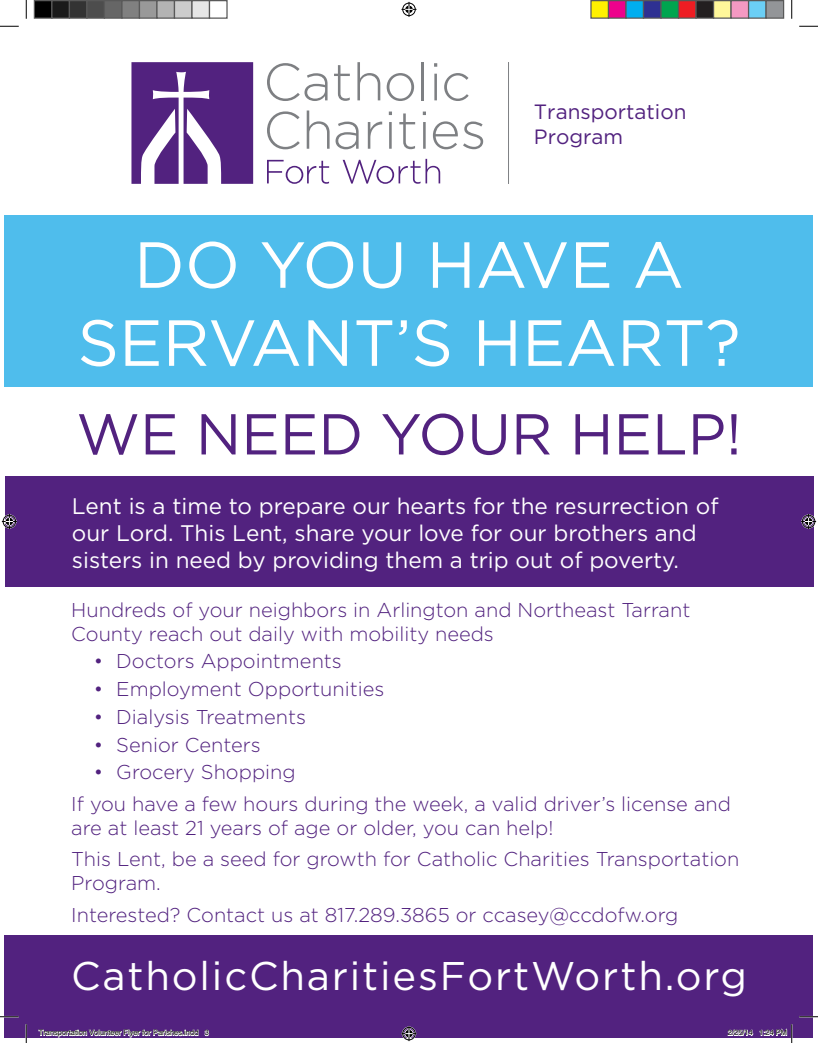
<style>
.page{position:relative;width:818px;height:1043px;background:#fff}
.page>*{position:absolute;margin:0;border:0;box-sizing:border-box;transform-origin:0 0}
.t1{font:65px/78px "Gotham";color:#fff;text-align:center}
.t2{font:57.5px "Gotham";color:#52227f}
.t3{font:40px "Gotham";letter-spacing:.045em;color:#fff}
.t4{font:22.5px/27px "Gotham";color:#fff}
.t5{font:20.75px/24.9px "Gotham";color:#52227f}
.t6{font:300 20px/24px "Gotham";color:#52227f}
.t7{font:7.5px "Helvetica";color:#000}
</style>
<div class="page">
<div style="left:4px;top:935px;width:809px;height:102px;background:#52227f"></div>
<div style="left:4px;top:215px;width:809px;height:171px;background:#4fbdec"></div>
<div style="left:5px;top:476px;width:808px;height:111px;background:#52227f"></div>
<svg style="left:267px;top:63px;width:60px;height:38px"></svg>
<svg style="left:334px;top:65px;width:16px;height:36px"></svg>
<svg style="left:357px;top:62px;width:23px;height:38px"></svg>
<svg style="left:386px;top:73px;width:28px;height:28px"></svg>
<hr style="left:421px;top:62px;width:3px;height:38px;background:#7e8083">
<hr style="left:434px;top:74px;width:3px;height:26px;background:#7e8083">
<svg style="left:434px;top:63px;width:3px;height:4px"></svg>
<svg style="left:444px;top:73px;width:24px;height:28px"></svg>
<svg style="left:267px;top:111px;width:33px;height:38px"></svg>
<svg style="left:307px;top:110px;width:22px;height:39px"></svg>
<svg style="left:335px;top:122px;width:23px;height:27px"></svg>
<svg style="left:368px;top:121px;width:14px;height:28px"></svg>
<hr style="left:389px;top:122px;width:2px;height:27px;background:#7e8083">
<svg style="left:399px;top:113px;width:16px;height:36px"></svg>
<hr style="left:423px;top:122px;width:2px;height:27px;background:#7e8083">
<svg style="left:433px;top:121px;width:50px;height:28px"></svg>
<svg style="left:267px;top:160px;width:62px;height:24px"></svg>
<svg style="left:342px;top:159px;width:98px;height:25px"></svg>
<svg style="left:131px;top:62px;width:122px;height:122px"></svg>
<hr style="left:508px;top:62px;width:1px;height:122px;background:#7e8083">
<svg style="left:0;top:25px;width:19px;height:2px"></svg>
<svg style="left:799px;top:25px;width:19px;height:2px"></svg>
<svg style="left:0;top:1016px;width:19px;height:1px"></svg>
<svg style="left:799px;top:1016px;width:19px;height:1px"></svg>
<svg style="left:25px;top:0;width:2px;height:19px"></svg>
<svg style="left:25px;top:1024px;width:2px;height:18px"></svg>
<svg style="left:791px;top:0;width:1px;height:19px"></svg>
<svg style="left:401px;top:2px;width:15px;height:15px"></svg>
<svg style="left:401px;top:1026px;width:15px;height:15px"></svg>
<svg style="left:2px;top:514px;width:15px;height:15px"></svg>
<svg style="left:801px;top:514px;width:15px;height:15px"></svg>
<div style="left:34px;top:1px;width:18px;height:17px;background:#000"></div>
<div style="left:34px;top:0;width:18px;height:19px;border:1px solid #595959"></div>
<div style="left:52px;top:1px;width:17px;height:17px;background:#1a1a1a"></div>
<div style="left:51px;top:0;width:19px;height:19px;border:1px solid #595959"></div>
<div style="left:69px;top:1px;width:18px;height:17px;background:#333"></div>
<div style="left:69px;top:0;width:19px;height:19px;border:1px solid #595959"></div>
<div style="left:87px;top:1px;width:17px;height:17px;background:#4d4d4d"></div>
<div style="left:86px;top:0;width:19px;height:19px;border:1px solid #595959"></div>
<div style="left:104px;top:1px;width:18px;height:17px;background:#666"></div>
<div style="left:104px;top:0;width:18px;height:19px;border:1px solid #595959"></div>
<div style="left:122px;top:1px;width:17px;height:17px;background:#808080"></div>
<div style="left:121px;top:0;width:19px;height:19px;border:1px solid #595959"></div>
<div style="left:139px;top:1px;width:18px;height:17px;background:#999"></div>
<div style="left:139px;top:0;width:19px;height:19px;border:1px solid #595959"></div>
<div style="left:157px;top:1px;width:17px;height:17px;background:#b3b3b3"></div>
<div style="left:156px;top:0;width:19px;height:19px;border:1px solid #595959"></div>
<div style="left:174px;top:1px;width:18px;height:17px;background:#ccc"></div>
<div style="left:174px;top:0;width:18px;height:19px;border:1px solid #595959"></div>
<div style="left:192px;top:1px;width:17px;height:17px;background:#e6e6e6"></div>
<div style="left:191px;top:0;width:19px;height:19px;border:1px solid #595959"></div>
<div style="left:209px;top:0;width:19px;height:19px;border:1px solid #595959"></div>
<div style="left:591px;top:1px;width:17px;height:17px;background:#fff101"></div>
<div style="left:590px;top:0;width:19px;height:19px;border:1px solid #595959"></div>
<div style="left:608px;top:1px;width:18px;height:17px;background:#ed028c"></div>
<div style="left:608px;top:0;width:18px;height:19px;border:1px solid #595959"></div>
<div style="left:626px;top:1px;width:17px;height:17px;background:#00aeef"></div>
<div style="left:625px;top:0;width:19px;height:19px;border:1px solid #595959"></div>
<div style="left:643px;top:1px;width:18px;height:17px;background:#2e3092"></div>
<div style="left:642px;top:0;width:19px;height:19px;border:1px solid #595959"></div>
<div style="left:661px;top:1px;width:17px;height:17px;background:#00a54f"></div>
<div style="left:660px;top:0;width:19px;height:19px;border:1px solid #595959"></div>
<div style="left:678px;top:1px;width:18px;height:17px;background:#ee1d23"></div>
<div style="left:678px;top:0;width:18px;height:19px;border:1px solid #595959"></div>
<div style="left:696px;top:1px;width:17px;height:17px;background:#231f20"></div>
<div style="left:695px;top:0;width:19px;height:19px;border:1px solid #595959"></div>
<div style="left:713px;top:1px;width:18px;height:17px;background:#fff79a"></div>
<div style="left:712px;top:0;width:19px;height:19px;border:1px solid #595959"></div>
<div style="left:731px;top:1px;width:17px;height:17px;background:#f499c2"></div>
<div style="left:730px;top:0;width:19px;height:19px;border:1px solid #595959"></div>
<div style="left:748px;top:1px;width:18px;height:17px;background:#6bcff6"></div>
<div style="left:748px;top:0;width:18px;height:19px;border:1px solid #595959"></div>
<div style="left:766px;top:1px;width:17px;height:17px;background:#939598"></div>
<div style="left:765px;top:0;width:19px;height:19px;border:1px solid #595959"></div>
<svg style="left:38px;top:1029px;width:160px;height:8px"></svg>
<svg style="left:204px;top:1029px;width:5px;height:7px"></svg>
<svg style="left:727px;top:1029px;width:26px;height:7px"></svg>
<svg style="left:759px;top:1024px;width:33px;height:18px"></svg>
<p class="t5" style="left:534px;top:99px;width:154px">Transportation<br>Program</p>
<p class="t1" style="left:77px;top:226px;width:664px">DO YOU HAVE A<br>SERVANT’S HEART?</p>
<p class="t2" style="left:76px;top:402px;width:666px">WE NEED YOUR HELP!</p>
<p class="t4" style="left:72px;top:492px;width:648px">Lent is a time to prepare our hearts for the resurrection of our Lord. This Lent, share your love for our brothers and sisters in need by providing them a trip out of poverty.</p>
<p class="t6" style="left:71px;top:597px;width:620px">Hundreds of your neighbors in Arlington and Northeast Tarrant<br>County reach out daily with mobility needs</p>
<p class="t6" style="left:94px;top:649px;width:249px">• Doctors Appointments</p>
<p class="t6" style="left:94px;top:677px;width:292px">• Employment Opportunities</p>
<p class="t6" style="left:94px;top:705px;width:214px">• Dialysis Treatments</p>
<p class="t6" style="left:94px;top:732px;width:168px">• Senior Centers</p>
<p class="t6" style="left:94px;top:760px;width:203px">• Grocery Shopping</p>
<p class="t6" style="left:71px;top:792px;width:661px">If you have a few hours during the week, a valid driver’s license and are at least 21 years of age or older, you can help!</p>
<p class="t6" style="left:71px;top:847px;width:669px">This Lent, be a seed for growth for Catholic Charities Transportation<br>Program.</p>
<p class="t6" style="left:71px;top:903px;width:608px">Interested? Contact us at 817.289.3865 or ccasey@ccdofw.org</p>
<p class="t3" style="left:71px;top:953px;width:677px">CatholicCharitiesFortWorth.org</p>
<p class="t7" style="left:39px;top:1027px;width:172px">Transportation Volunteer Flyer for Parishes.indd 3</p>
<p class="t7" style="left:728px;top:1027px;width:61px">2/25/14 1:24 PM</p>
</div>
